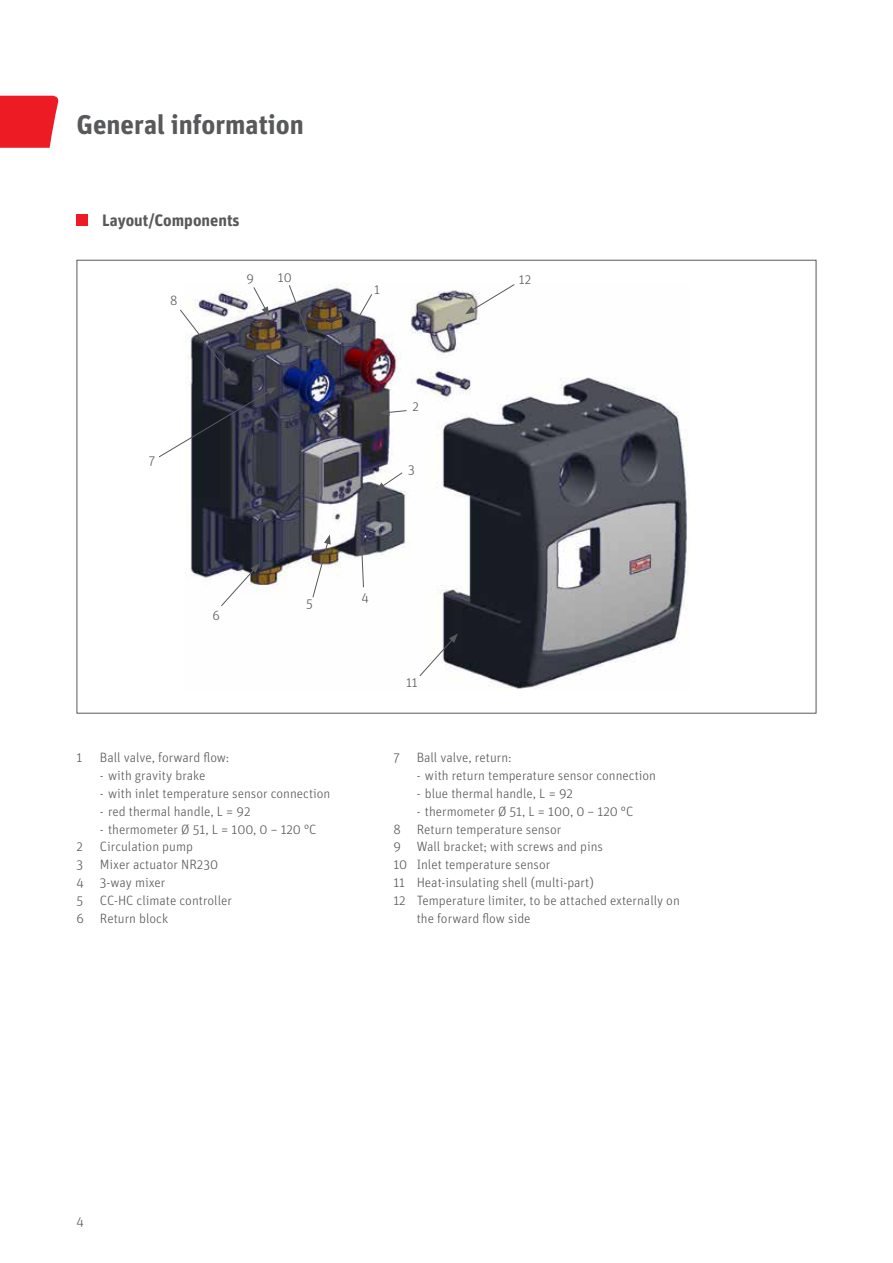
<style>
.page{position:relative;width:893px;height:1263px;background:#fff}
.page>*{position:absolute;margin:0;border:0;box-sizing:border-box;transform-origin:0 0}
.t1{font:700 27px "Unit OT";color:#58595b}
.t2{font:700 16.5px "Unit OT";color:#58595b}
.t3{font:300 13.5px/17.9px "Unit OT";color:#58595b}
</style>
<div class="page">
<svg style="left:0;top:96px;width:59px;height:52px;background:#ee2f37"></svg>
<div style="left:77px;top:214px;width:11px;height:12px;background:#ed1c24"></div>
<img style="left:186px;top:283px;width:502px;height:406px">
<svg style="left:180px;top:309px;width:52px;height:68px"></svg>
<svg style="left:253px;top:286px;width:16px;height:30px"></svg>
<svg style="left:288px;top:284px;width:25px;height:65px"></svg>
<svg style="left:349px;top:293px;width:24px;height:42px"></svg>
<svg style="left:380px;top:409px;width:27px;height:7px"></svg>
<svg style="left:376px;top:472px;width:27px;height:19px"></svg>
<svg style="left:359px;top:545px;width:6px;height:43px"></svg>
<svg style="left:312px;top:534px;width:19px;height:64px"></svg>
<svg style="left:220px;top:563px;width:39px;height:44px"></svg>
<svg style="left:419px;top:633px;width:39px;height:44px"></svg>
<svg style="left:158px;top:387px;width:118px;height:71px"></svg>
<svg style="left:465px;top:283px;width:50px;height:31px"></svg>
<h1 class="t1" style="left:77px;top:107px;width:229px">General information</h1>
<p class="t2" style="left:102px;top:210px;width:139px">Layout/Components</p>
<p class="t3" style="left:170px;top:291px;width:9px">8</p>
<p class="t3" style="left:247px;top:269px;width:9px">9</p>
<p class="t3" style="left:278px;top:269px;width:15px">10</p>
<p class="t3" style="left:149px;top:451px;width:8px">7</p>
<p class="t3" style="left:374px;top:280px;width:7px">1</p>
<p class="t3" style="left:412px;top:398px;width:8px">2</p>
<p class="t3" style="left:408px;top:460px;width:8px">3</p>
<p class="t3" style="left:519px;top:270px;width:14px">12</p>
<p class="t3" style="left:213px;top:606px;width:9px">6</p>
<p class="t3" style="left:306px;top:595px;width:8px">5</p>
<p class="t3" style="left:77px;top:748px;width:7px">1</p>
<p class="t3" style="left:100px;top:748px;width:131px">Ball valve, forward flow:</p>
<p class="t3" style="left:100px;top:766px;width:107px">- with gravity brake</p>
<p class="t3" style="left:100px;top:784px;width:232px">- with inlet temperature sensor connection</p>
<p class="t3" style="left:100px;top:802px;width:152px">- red thermal handle, L = 92</p>
<p class="t3" style="left:100px;top:820px;width:218px">- thermometer Ø 51, L = 100, 0 – 120 °C</p>
<p class="t3" style="left:77px;top:838px;width:8px">2</p>
<p class="t3" style="left:77px;top:838px;width:157px;text-indent:23px">Circulation pump<br>3 Mixer actuator NR230<br>4 3-way mixer<br>5 CC-HC climate controller<br>6 Return block</p>
<p class="t3" style="left:361px;top:588px;width:9px">4</p>
<p class="t3" style="left:406px;top:673px;width:13px">11</p>
<p class="t3" style="left:393px;top:748px;width:120px">7 Ball valve, return:</p>
<p class="t3" style="left:417px;top:766px;width:241px">- with return temperature sensor connection</p>
<p class="t3" style="left:417px;top:784px;width:158px">- blue thermal handle, L = 92</p>
<p class="t3" style="left:417px;top:802px;width:218px">- thermometer Ø 51, L = 100, 0 – 120 °C</p>
<p class="t3" style="left:393px;top:820px;width:169px">8 Return temperature sensor</p>
<p class="t3" style="left:393px;top:838px;width:211px">9 Wall bracket; with screws and pins</p>
<p class="t3" style="left:393px;top:856px;width:158px">10 Inlet temperature sensor</p>
<p class="t3" style="left:393px;top:873px;width:202px">11 Heat-insulating shell (multi-part)</p>
<p class="t3" style="left:393px;top:891px;width:288px">12 Temperature limiter, to be attached externally on</p>
<p class="t3" style="left:417px;top:909px;width:115px">the forward flow side</p>
<p class="t3" style="left:77px;top:1213px;width:9px">4</p>
</div>
